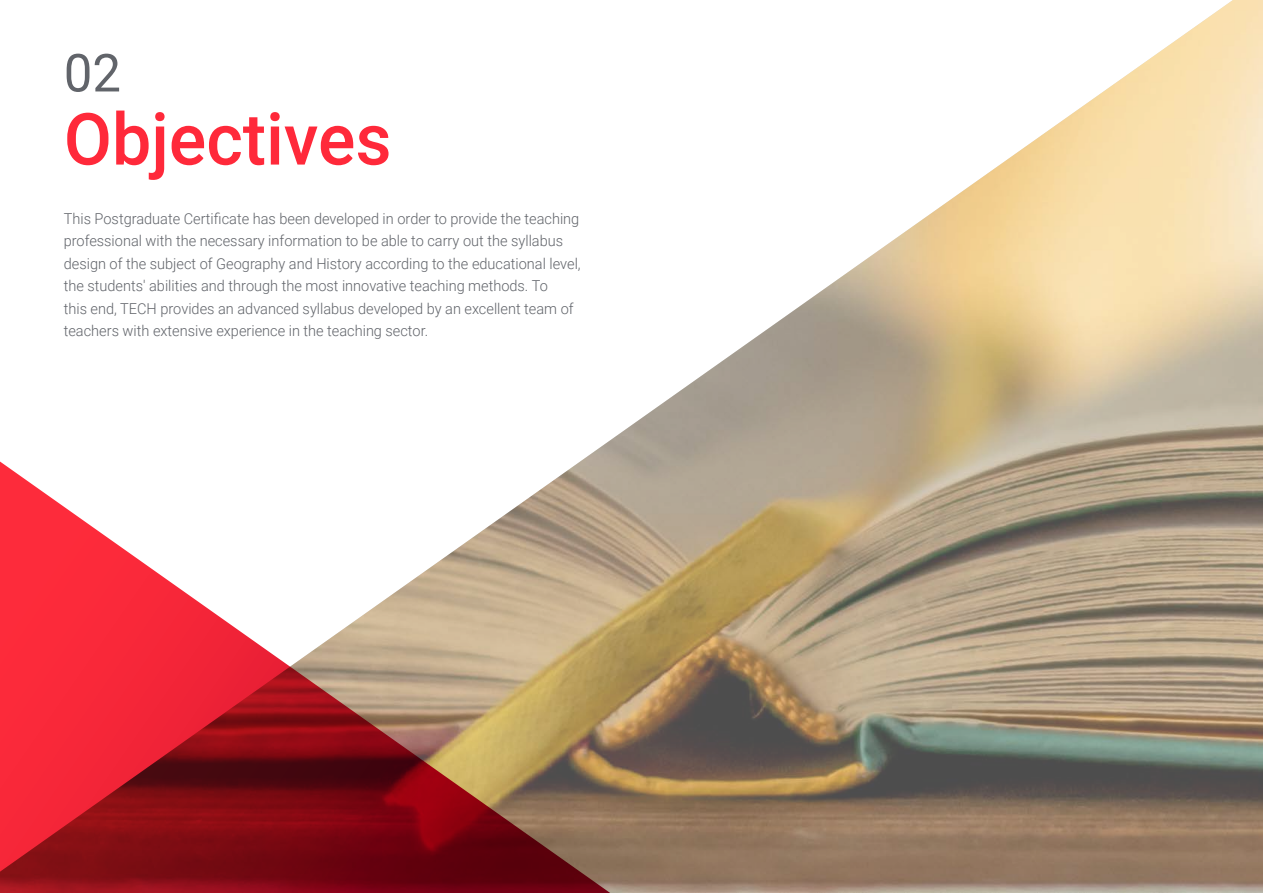
<style>
.page{position:relative;width:1263px;height:893px;background:#fff}
.page>*{position:absolute;margin:0;border:0;box-sizing:border-box;transform-origin:0 0}
.t1{font:500 72px "Roboto";color:#ff293a}
.t2{font:52.5px "Roboto";color:#61646a}
.t3{font:300 15px/22.5px "Roboto";color:#61646a}
</style>
<div class="page">
<img style="left:602px;top:0;width:661px;height:893px">
<svg style="left:0;top:446px;width:640px;height:447px"></svg>
<h2 class="t2" style="left:64px;top:36px;width:59px">02</h2>
<h1 class="t1" style="left:64px;top:89px;width:329px">Objectives</h1>
<p class="t3" style="left:64px;top:207px;width:518px">This Postgraduate Certificate has been developed in order to provide the teaching professional with the necessary information to be able to carry out the syllabus design of the subject of Geography and History according to the educational level, the students' abilities and through the most innovative teaching methods. To<br>this end, TECH provides an advanced syllabus developed by an excellent team of teachers with extensive experience in the teaching sector.</p>
</div>
